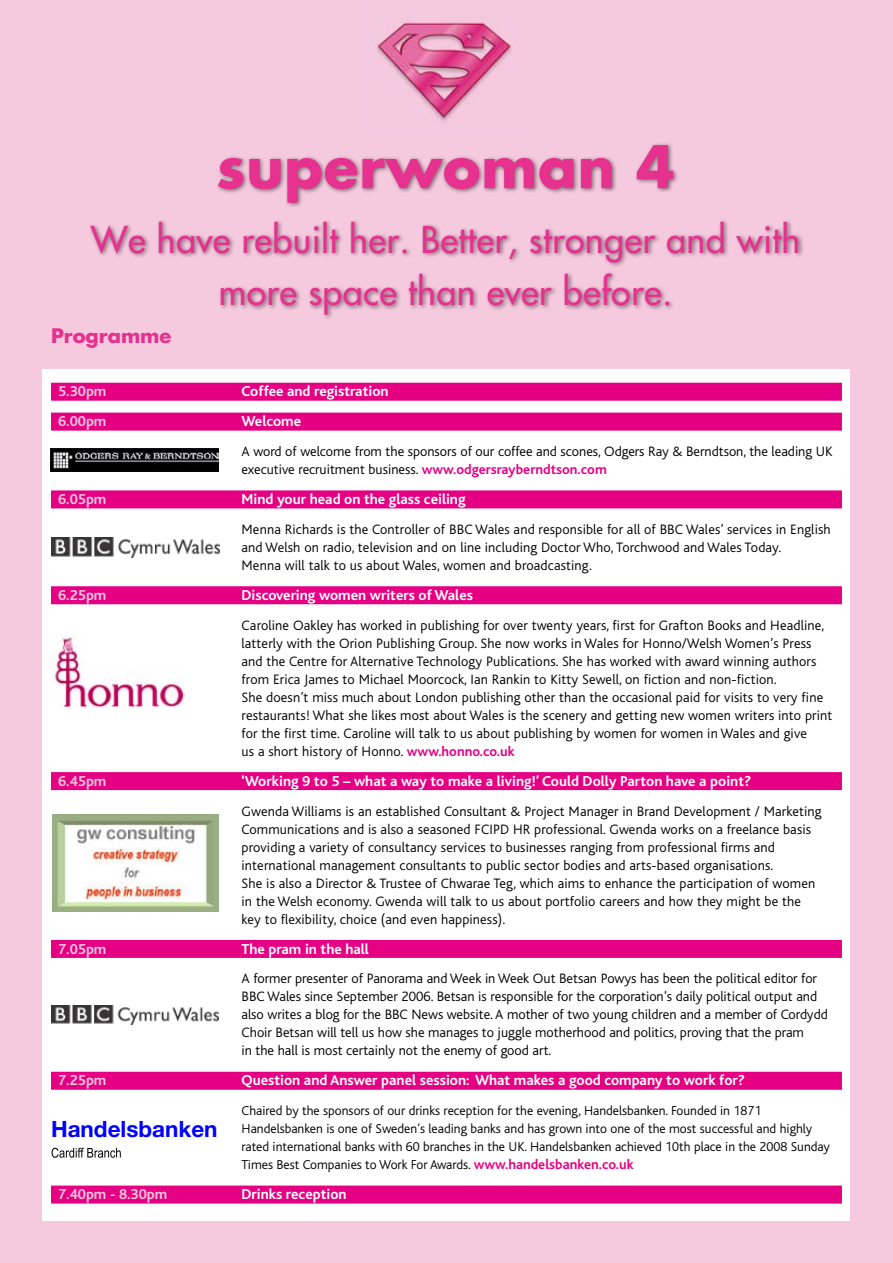
<style>
.page{position:relative;width:893px;height:1263px;background:#f5cade}
.page>*{position:absolute;margin:0;border:0;box-sizing:border-box;transform-origin:0 0}
.t1{font:700 57px "Futura";letter-spacing:.01em;color:#e6318f}
.t2{font:36px/52.5px "Futura";letter-spacing:.01em;color:#e6318f;text-align:center}
.t3{font:700 22.5px "Helvetica Neue";color:#00f}
.t4{font:700 19.5px "Futura";color:#e6318f}
.t5{font:700 15px "Bliss";color:#fff}
.t6{font:700 15px "Bliss";color:#f4c6db}
.t7{font:300 14.25px/18px "Bliss";letter-spacing:.01em;color:#000}
.t8{font:300 13.5px/18px "Bliss";color:#000}
.s1{font-weight:700;color:#e50083}
.s2{font-weight:700;font-size:14.25px;color:#e50083}
</style>
<div class="page">
<div style="left:43px;top:369px;width:807px;height:851px;background:#fff"></div>
<img style="left:377px;top:21px;width:137px;height:100px">
<div style="left:87px;top:142px;width:806px;height:202px;background:#000;opacity:.5"></div>
<div style="left:51px;top:383px;width:791px;height:18px;background:#e50083"></div>
<div style="left:51px;top:413px;width:791px;height:18px;background:#e50083"></div>
<div style="left:51px;top:490px;width:791px;height:18px;background:#e50083"></div>
<div style="left:51px;top:586px;width:791px;height:18px;background:#e50083"></div>
<div style="left:51px;top:772px;width:791px;height:18px;background:#e50083"></div>
<div style="left:51px;top:940px;width:791px;height:18px;background:#e50083"></div>
<div style="left:51px;top:1072px;width:791px;height:18px;background:#e50083"></div>
<div style="left:51px;top:1185px;width:791px;height:18px;background:#e50083"></div>
<img style="left:51px;top:538px;width:168px;height:19px">
<img style="left:51px;top:635px;width:134px;height:71px">
<img style="left:52px;top:815px;width:166px;height:97px">
<img style="left:51px;top:449px;width:168px;height:23px">
<img style="left:51px;top:1005px;width:168px;height:19px">
<svg style="left:52px;top:1148px;width:69px;height:10px"></svg>
<h1 class="t1" style="left:216px;top:127px;width:460px">superwoman 4</h1>
<h2 class="t2" style="left:91px;top:213px;width:711px">We have rebuilt her. Better, stronger and with more space than ever before.</h2>
<h3 class="t4" style="left:51px;top:322px;width:122px">Programme</h3>
<p class="t6" style="left:58px;top:384px;width:50px">5.30pm</p>
<p class="t5" style="left:242px;top:384px;width:149px">Coffee and registration</p>
<p class="t6" style="left:58px;top:413px;width:50px">6.00pm</p>
<p class="t5" style="left:242px;top:413px;width:61px">Welcome</p>
<p class="t7" style="left:242px;top:443px;width:593px">A word of welcome from the sponsors of our coffee and scones, Odgers Ray &amp; Berndtson, the leading UK executive recruitment business. <span class="s1">www.odgersrayberndtson.com</span></p>
<p class="t6" style="left:58px;top:491px;width:50px">6.05pm</p>
<p class="t5" style="left:242px;top:491px;width:226px">Mind your head on the glass ceiling</p>
<p class="t7" style="left:242px;top:520px;width:591px">Menna Richards is the Controller of BBC Wales and responsible for all of BBC Wales’ services in English and Welsh on radio, television and on line including Doctor Who, Torchwood and Wales Today.<br>Menna will talk to us about Wales, women and broadcasting.</p>
<p class="t6" style="left:58px;top:587px;width:50px">6.25pm</p>
<p class="t5" style="left:242px;top:587px;width:233px">Discovering women writers of Wales</p>
<p class="t7" style="left:242px;top:616px;width:592px">Caroline Oakley has worked in publishing for over twenty years, first for Grafton Books and Headline, latterly with the Orion Publishing Group. She now works in Wales for Honno/Welsh Women’s Press and the Centre for Alternative Technology Publications. She has worked with award winning authors from Erica James to Michael Moorcock, Ian Rankin to Kitty Sewell, on fiction and non-fiction.<br>She doesn’t miss much about London publishing other than the occasional paid for visits to very fine restaurants! What she likes most about Wales is the scenery and getting new women writers into print for the first time. Caroline will talk to us about publishing by women for women in Wales and give<br>us a short history of Honno. <span class="s1">www.honno.co.uk</span></p>
<p class="t6" style="left:58px;top:773px;width:50px">6.45pm</p>
<p class="t5" style="left:242px;top:773px;width:511px">‘Working 9 to 5 – what a way to make a living!’ Could Dolly Parton have a point?</p>
<p class="t7" style="left:242px;top:802px;width:582px">Gwenda Williams is an established Consultant &amp; Project Manager in Brand Development / Marketing Communications and is also a seasoned FCIPD HR professional. Gwenda works on a freelance basis providing a variety of consultancy services to businesses ranging from professional firms and international management consultants to public sector bodies and arts-based organisations.<br>She is also a Director &amp; Trustee of Chwarae Teg, which aims to enhance the participation of women in the Welsh economy. Gwenda will talk to us about portfolio careers and how they might be the key to flexibility, choice (and even happiness).</p>
<p class="t6" style="left:58px;top:941px;width:50px">7.05pm</p>
<p class="t5" style="left:242px;top:941px;width:129px">The pram in the hall</p>
<p class="t7" style="left:242px;top:970px;width:588px">A former presenter of Panorama and Week in Week Out Betsan Powys has been the political editor for BBC Wales since September 2006. Betsan is responsible for the corporation’s daily political output and also writes a blog for the BBC News website. A mother of two young children and a member of Cordydd Choir Betsan will tell us how she manages to juggle motherhood and politics, proving that the pram<br>in the hall is most certainly not the enemy of good art.</p>
<p class="t6" style="left:58px;top:1073px;width:50px">7.25pm</p>
<p class="t5" style="left:242px;top:1073px;width:505px">Question and Answer panel session: What makes a good company to work for?</p>
<p class="t8" style="left:242px;top:1102px;width:590px">Chaired by the sponsors of our drinks reception for the evening, Handelsbanken. Founded in 1871<br>Handelsbanken is one of Sweden’s leading banks and has grown into one of the most successful and highly rated international banks with 60 branches in the UK. Handelsbanken achieved 10th place in the 2008 Sunday Times Best Companies to Work For Awards. <span class="s2">www.handelsbanken.co.uk</span></p>
<p class="t6" style="left:58px;top:1186px;width:111px">7.40pm - 8.30pm</p>
<p class="t5" style="left:242px;top:1186px;width:107px">Drinks reception</p>
<h3 class="t3" style="left:51px;top:1115px;width:168px">Handelsbanken</h3>
</div>
